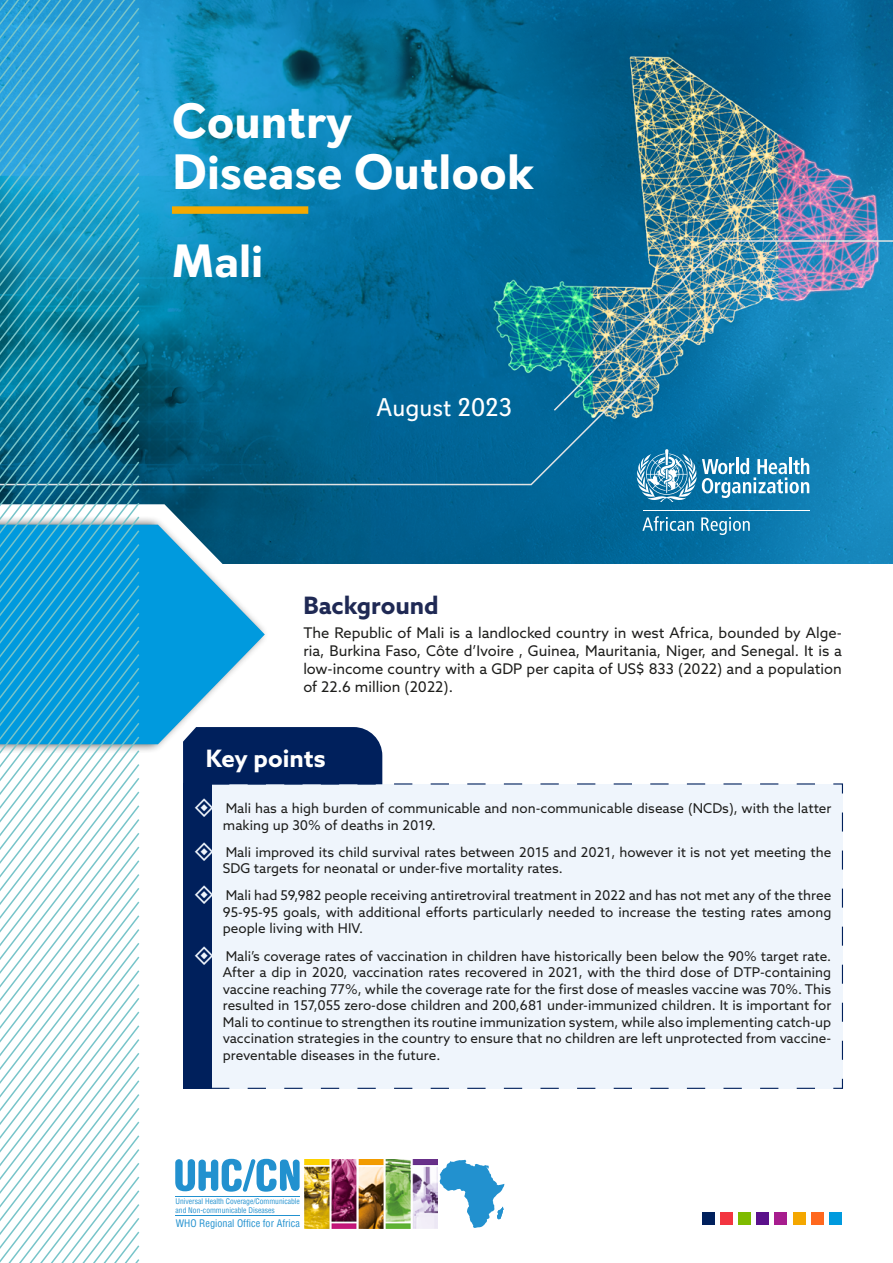
<style>
.page{position:relative;width:893px;height:1263px;background:#fff}
.page>*{position:absolute;margin:0;border:0;box-sizing:border-box;transform-origin:0 0}
.t1{font:700 49.5px/51px "Davis Sans";color:#fff}
.t2{font:700 46.5px "Davis Sans";color:#fff}
.t3{font:25.5px "Davis Sans";color:#fff}
.t4{font:700 24px "Azo Sans";color:#1f2954}
.t5{font:700 24px "Azo Sans";color:#fff}
.t6{font:14.7px/18px "Azo Sans";color:#1d1d1b;text-align:justify}
.t7{font:13.5px/16.5px "Azo Sans";color:#1d1d1b}
.t8{font:condensed 10.2px "Helvetica";color:#2291cf}
.t9{font:condensed 7.5px/9px "Helvetica";color:#2291cf}
</style>
<div class="page">
<img style="left:139px;top:0;width:754px;height:563px">
<img style="left:552px;top:239px;width:341px;height:173px">
<svg style="left:139px;top:313px;width:564px;height:173px;background:#0c6c92"></svg>
<svg style="left:139px;top:504px;width:149px;height:60px;background:#206786"></svg>
<div style="left:0;top:515px;width:269px;height:238px;background:#1d1d1b;opacity:.75"></div>
<svg style="left:139px;top:525px;width:126px;height:219px;fill:#009ade"></svg>
<svg style="left:636px;top:449px;width:173px;height:53px"></svg>
<hr style="left:643px;top:510px;width:167px;height:1px;background:#fff">
<svg style="left:642px;top:516px;width:52px;height:15px"></svg>
<svg style="left:701px;top:517px;width:49px;height:18px"></svg>
<svg style="left:0;top:0;width:139px;height:1263px"></svg>
<div style="left:829px;top:1212px;width:13px;height:13px;background:#009ade"></div>
<div style="left:811px;top:1212px;width:13px;height:13px;background:#ff681e"></div>
<div style="left:793px;top:1212px;width:12px;height:13px;background:#f4a700"></div>
<div style="left:774px;top:1212px;width:13px;height:13px;background:#a71d8e"></div>
<div style="left:756px;top:1212px;width:13px;height:13px;background:#5b118b"></div>
<div style="left:738px;top:1212px;width:13px;height:13px;background:#7ebb00"></div>
<div style="left:720px;top:1212px;width:13px;height:13px;background:#f33540"></div>
<div style="left:702px;top:1212px;width:12px;height:13px;background:#00205c"></div>
<img style="left:305px;top:1160px;width:133px;height:68px">
<svg style="left:440px;top:1160px;width:64px;height:68px"></svg>
<svg style="left:175px;top:1159px;width:125px;height:33px"></svg>
<hr style="left:176px;top:1196px;width:124px;height:1px;background:#2291cf">
<hr style="left:176px;top:1215px;width:124px;height:1px;background:#2291cf">
<div style="left:212px;top:783px;width:631px;height:306px;background:#eff5fc"></div>
<div style="left:183px;top:783px;width:29px;height:306px;background:#00205c"></div>
<svg style="left:169px;top:709px;width:646px;height:75px"></svg>
<div style="left:172px;top:206px;width:136px;height:8px;background:#f5a900"></div>
<svg style="left:212px;top:798px;width:1px;height:19px"></svg>
<svg style="left:212px;top:842px;width:1px;height:19px"></svg>
<svg style="left:212px;top:886px;width:1px;height:18px"></svg>
<svg style="left:212px;top:946px;width:1px;height:18px"></svg>
<h1 class="t1" style="left:172px;top:97px;width:363px">Country<br>Disease Outlook</h1>
<h2 class="t2" style="left:172px;top:234px;width:93px">Mali</h2>
<h3 class="t3" style="left:377px;top:392px;width:137px">August 2023</h3>
<h3 class="t4" style="left:303px;top:589px;width:137px">Background</h3>
<p class="t6" style="left:303px;top:624px;width:540px">The Republic of Mali is a landlocked country in west Africa, bounded by Alge&shy;ria, Burkina Faso, Côte d’Ivoire , Guinea, Mauritania, Niger, and Senegal. It is a low-income country with a GDP per capita of US$ 833 (2022) and a population of 22.6 million (2022).</p>
<h3 class="t5" style="left:206px;top:742px;width:121px">Key points</h3>
<p class="t7" style="left:223px;top:800px;width:610px">Mali has a high burden of communicable and non-communicable disease (NCDs), with the latter making up 30% of deaths in 2019.</p>
<p class="t7" style="left:223px;top:843px;width:610px">Mali improved its child survival rates between 2015 and 2021, however it is not yet meeting the<br>SDG targets for neonatal or under-five mortality rates.</p>
<p class="t7" style="left:223px;top:887px;width:610px;text-align:justify">Mali had 59,982 people receiving antiretroviral treatment in 2022 and has not met any of the three 95-95-95 goals, with additional efforts particularly needed to increase the testing rates among people living with HIV.</p>
<p class="t7" style="left:223px;top:947px;width:610px;text-align:justify">Mali’s coverage rates of vaccination in children have historically been below the 90% target rate.<br>After a dip in 2020, vaccination rates recovered in 2021, with the third dose of DTP-containing vaccine reaching 77%, while the coverage rate for the first dose of measles vaccine was 70%. This resulted in 157,055 zero-dose children and 200,681 under-immunized children. It is important for Mali to continue to strengthen its routine immunization system, while also implementing catch-up vaccination strategies in the country to ensure that no children are left unprotected from vaccine&shy;preventable diseases in the future.</p>
<p class="t9" style="left:176px;top:1196px;width:126px">Universal Health Coverage/Communicable and Non-communicable Diseases</p>
<p class="t8" style="left:176px;top:1216px;width:126px">WHO Regional Office for Africa</p>
</div>
